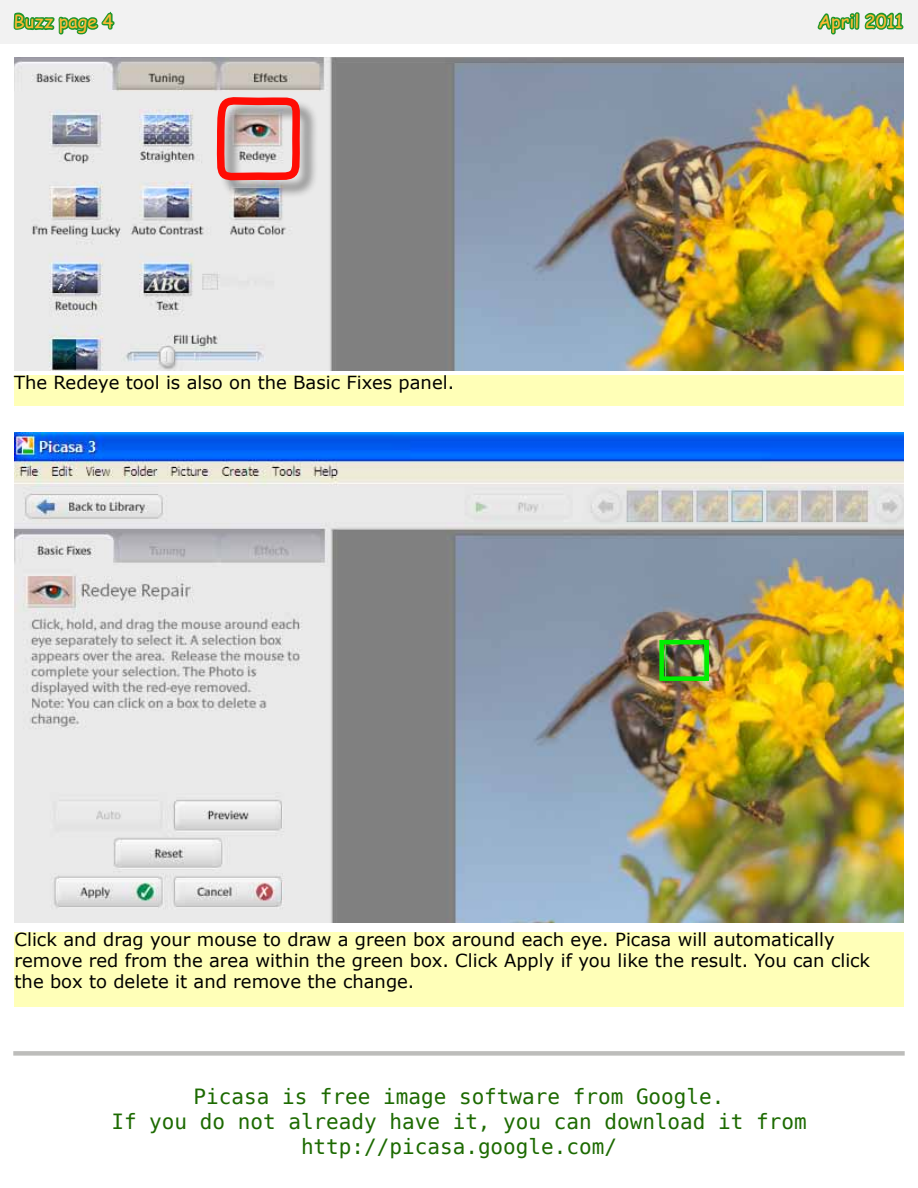
<style>
.page{position:relative;width:918px;height:1188px;background:#fff}
.page>*{position:absolute;margin:0;border:0;box-sizing:border-box;transform-origin:0 0}
.t1{font:21px/25.2px "DejaVu Sans Mono";color:#1c6a00;text-align:center}
.t2{font:18px/21px "Verdana";color:#000}
.t3{font:18px "Comic Sans MS";color:#ffba35}
</style>
<div class="page">
<svg style="left:12px;top:0;width:104px;height:37px"></svg>
<svg style="left:816px;top:7px;width:90px;height:30px"></svg>
<img style="left:14px;top:432px;width:890px;height:490px">
<div style="left:15px;top:932px;width:889px;height:75px;background:#ffffb8"></div>
<img style="left:14px;top:58px;width:890px;height:312px">
<div style="left:219px;top:99px;width:100px;height:100px;background:#000;opacity:.41"></div>
<svg style="left:213px;top:93px;width:90px;height:91px;background:#d89692"></svg>
<div style="left:14px;top:375px;width:890px;height:31px;background:#ffffb7"></div>
<div style="left:659px;top:640px;width:50px;height:41px;border:4px solid #00ef00"></div>
<div style="left:13px;top:1051px;width:892px;height:5px;background:#bdbdbb"></div>
<p class="t3" style="left:14px;top:8px;width:102px">Buzz page 4</p>
<p class="t3" style="left:818px;top:8px;width:86px">April 2011</p>
<p class="t2" style="left:14px;top:372px;width:442px">The Redeye tool is also on the Basic Fixes panel.</p>
<p class="t2" style="left:15px;top:929px;width:857px">Click and drag your mouse to draw a green box around each eye. Picasa will automatically remove red from the area within the green box. Click Apply if you like the result. You can click the box to delete it and remove the change.</p>
<p class="t1" style="left:111px;top:1084px;width:697px">Picasa is free image software from Google.<br>If you do not already have it, you can download it from http://picasa.google.com/</p>
</div>
